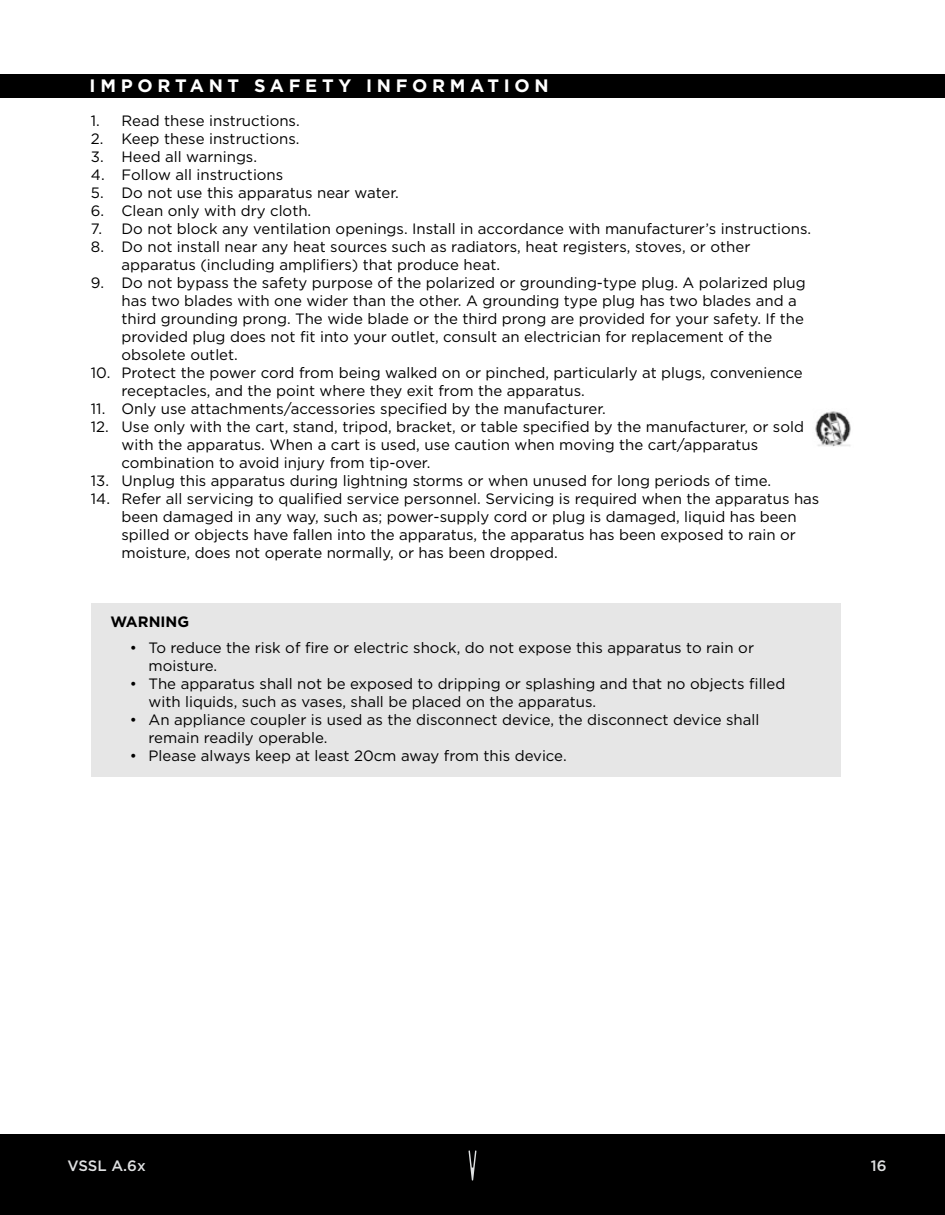
<style>
.page{position:relative;width:945px;height:1215px;background:#fff}
.page>*{position:absolute;margin:0;border:0;box-sizing:border-box;transform-origin:0 0}
.t1{font:700 18px "Gotham";letter-spacing:.26em;color:#fff}
.t2{font:15px/18px "Gotham";color:#000}
.t3{font:500 15px "Gotham";color:#dfe0e1}
.t4{font:700 15px "Gotham";color:#000}
</style>
<div class="page">
<div style="left:91px;top:603px;width:750px;height:173px;background:#e6e6e6"></div>
<div style="left:0;top:74px;width:945px;height:24px;background:#000"></div>
<img style="left:815px;top:411px;width:36px;height:36px">
<div style="left:0;top:1134px;width:945px;height:81px;background:#000"></div>
<svg style="left:468px;top:1150px;width:9px;height:31px"></svg>
<p class="t1" style="left:90px;top:74px;width:461px">IMPORTANT SAFETY INFORMATION</p>
<p class="t2" style="left:122px;top:112px;width:699px">Read these instructions.<br>Keep these instructions.<br>Heed all warnings.<br>Follow all instructions<br>Do not use this apparatus near water.<br>Clean only with dry cloth.<br>Do not block any ventilation openings. Install in accordance with manufacturer’s instructions.<br>Do not install near any heat sources such as radiators, heat registers, stoves, or other apparatus (including amplifiers) that produce heat.<br>Do not bypass the safety purpose of the polarized or grounding-type plug. A polarized plug has two blades with one wider than the other. A grounding type plug has two blades and a third grounding prong. The wide blade or the third prong are provided for your safety. If the provided plug does not fit into your outlet, consult an electrician for replacement of the obsolete outlet.<br>Protect the power cord from being walked on or pinched, particularly at plugs, convenience receptacles, and the point where they exit from the apparatus.<br>Only use attachments/accessories specified by the manufacturer.<br>Use only with the cart, stand, tripod, bracket, or table specified by the manufacturer, or sold with the apparatus. When a cart is used, use caution when moving the cart/apparatus combination to avoid injury from tip-over.<br>Unplug this apparatus during lightning storms or when unused for long periods of time.<br>Refer all servicing to qualified service personnel. Servicing is required when the apparatus has been damaged in any way, such as; power-supply cord or plug is damaged, liquid has been spilled or objects have fallen into the apparatus, the apparatus has been exposed to rain or moisture, does not operate normally, or has been dropped.</p>
<p class="t2" style="left:91px;top:112px;width:15px">1.<br>2.<br>3.<br>4.<br>5.<br>6.<br>7.<br>8.</p>
<p class="t2" style="left:91px;top:274px;width:15px">9.</p>
<p class="t2" style="left:91px;top:364px;width:21px">10.</p>
<p class="t2" style="left:91px;top:400px;width:20px">11.<br>12.</p>
<p class="t2" style="left:91px;top:472px;width:21px">13.<br>14.</p>
<p class="t4" style="left:111px;top:611px;width:80px">WARNING</p>
<p class="t2" style="left:130px;top:638px;width:9px">•</p>
<p class="t2" style="left:130px;top:674px;width:9px">•</p>
<p class="t2" style="left:130px;top:710px;width:9px">•</p>
<p class="t2" style="left:130px;top:746px;width:9px">•</p>
<p class="t2" style="left:149px;top:638px;width:638px">To reduce the risk of fire or electric shock, do not expose this apparatus to rain or moisture.<br>The apparatus shall not be exposed to dripping or splashing and that no objects filled with liquids, such as vases, shall be placed on the apparatus.<br>An appliance coupler is used as the disconnect device, the disconnect device shall remain readily operable.<br>Please always keep at least 20cm away from this device.</p>
<p class="t3" style="left:68px;top:1156px;width:80px">VSSL A.6x</p>
<p class="t3" style="left:871px;top:1156px;width:17px">16</p>
</div>
